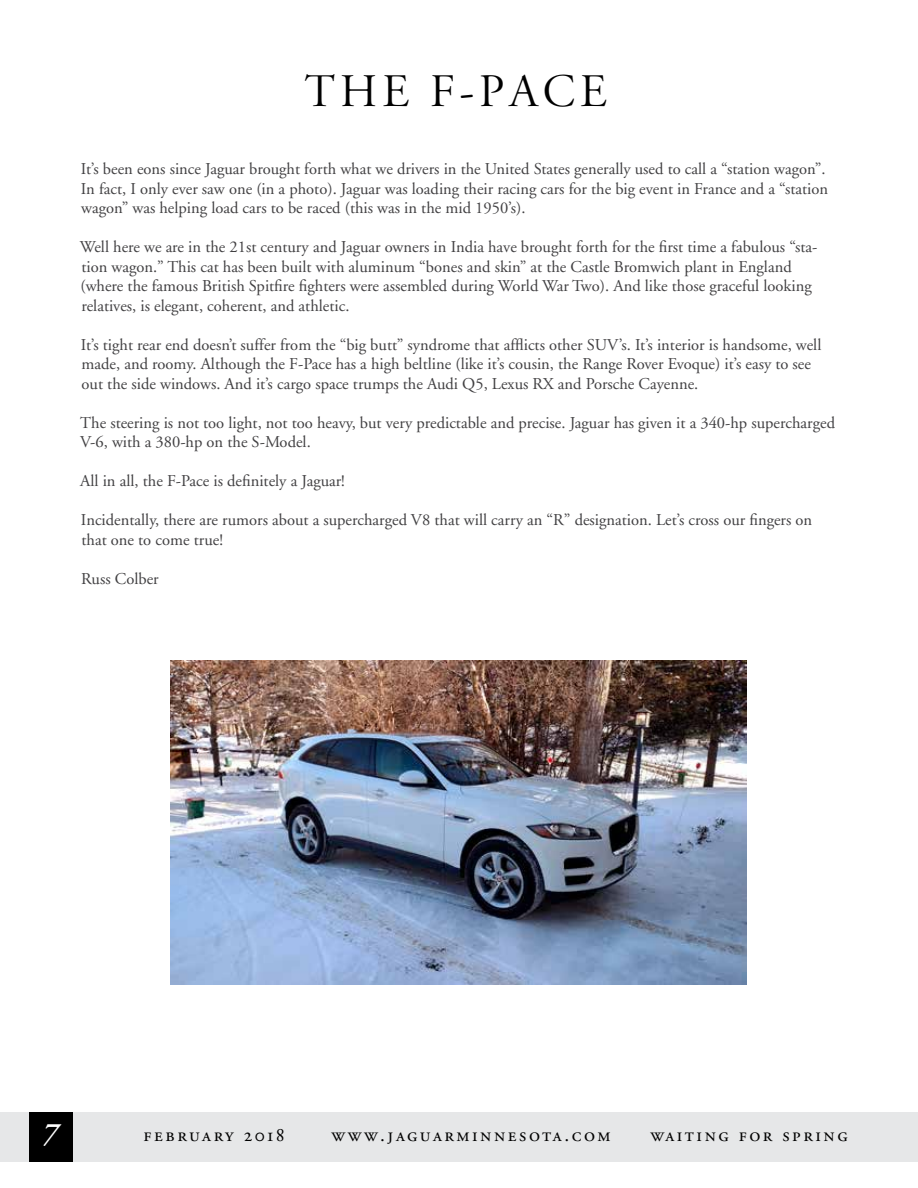
<style>
.page{position:relative;width:918px;height:1188px;background:#fff}
.page>*{position:absolute;margin:0;border:0;box-sizing:border-box;transform-origin:0 0}
.t1{font:46.5px "Adobe Garamond Titling";letter-spacing:.1em;color:#000}
.t2{font:italic 600 31.5px "Adobe Garamond";color:#fff}
.t3{font:19.5px "Adobe Garamond Regular SC";letter-spacing:.13em;color:#000}
.t4{font:16.5px/19.5px "Adobe Garamond";color:#414042}
</style>
<div class="page">
<img style="left:171px;top:661px;width:575px;height:324px">
<div style="left:0;top:1112px;width:918px;height:49px;background:#e6e7e8"></div>
<div style="left:30px;top:1112px;width:43px;height:49px;background:#000"></div>
<h1 class="t1" style="left:304px;top:65px;width:304px">THE F-PACE</h1>
<p class="t4" style="left:81px;top:160px;width:749px">It’s been eons since Jaguar brought forth what we drivers in the United States generally used to call a “station wagon”.<br>In fact, I only ever saw one (in a photo). Jaguar was loading their racing cars for the big event in France and a “station wagon” was helping load cars to be raced (this was in the mid 1950’s).</p>
<p class="t4" style="left:80px;top:238px;width:739px">Well here we are in the 21st century and Jaguar owners in India have brought forth for the first time a fabulous “sta&shy;tion wagon.” This cat has been built with aluminum “bones and skin” at the Castle Bromwich plant in England (where the famous British Spitfire fighters were assembled during World War Two). And like those graceful looking relatives, is elegant, coherent, and athletic.</p>
<p class="t4" style="left:81px;top:335px;width:742px">It’s tight rear end doesn’t suffer from the “big butt” syndrome that afflicts other SUV’s. It’s interior is handsome, well made, and roomy. Although the F-Pace has a high beltline (like it’s cousin, the Range Rover Evoque) it’s easy to see out the side windows. And it’s cargo space trumps the Audi Q5, Lexus RX and Porsche Cayenne.</p>
<p class="t4" style="left:80px;top:413px;width:757px">The steering is not too light, not too heavy, but very predictable and precise. Jaguar has given it a 340-hp supercharged<br>V-6, with a 380-hp on the S-Model.</p>
<p class="t4" style="left:80px;top:472px;width:266px">All in all, the F-Pace is definitely a Jaguar!</p>
<p class="t4" style="left:81px;top:511px;width:733px">Incidentally, there are rumors about a supercharged V8 that will carry an “R” designation. Let’s cross our fingers on that one to come true!</p>
<p class="t4" style="left:81px;top:569px;width:79px">Russ Colber</p>
<h2 class="t2" style="left:41px;top:1117px;width:18px">7</h2>
<p class="t3" style="left:144px;top:1124px;width:142px">february 2018</p>
<p class="t3" style="left:332px;top:1124px;width:281px">www.jaguarminnesota.com</p>
<p class="t3" style="left:650px;top:1124px;width:199px">waiting for spring</p>
</div>
